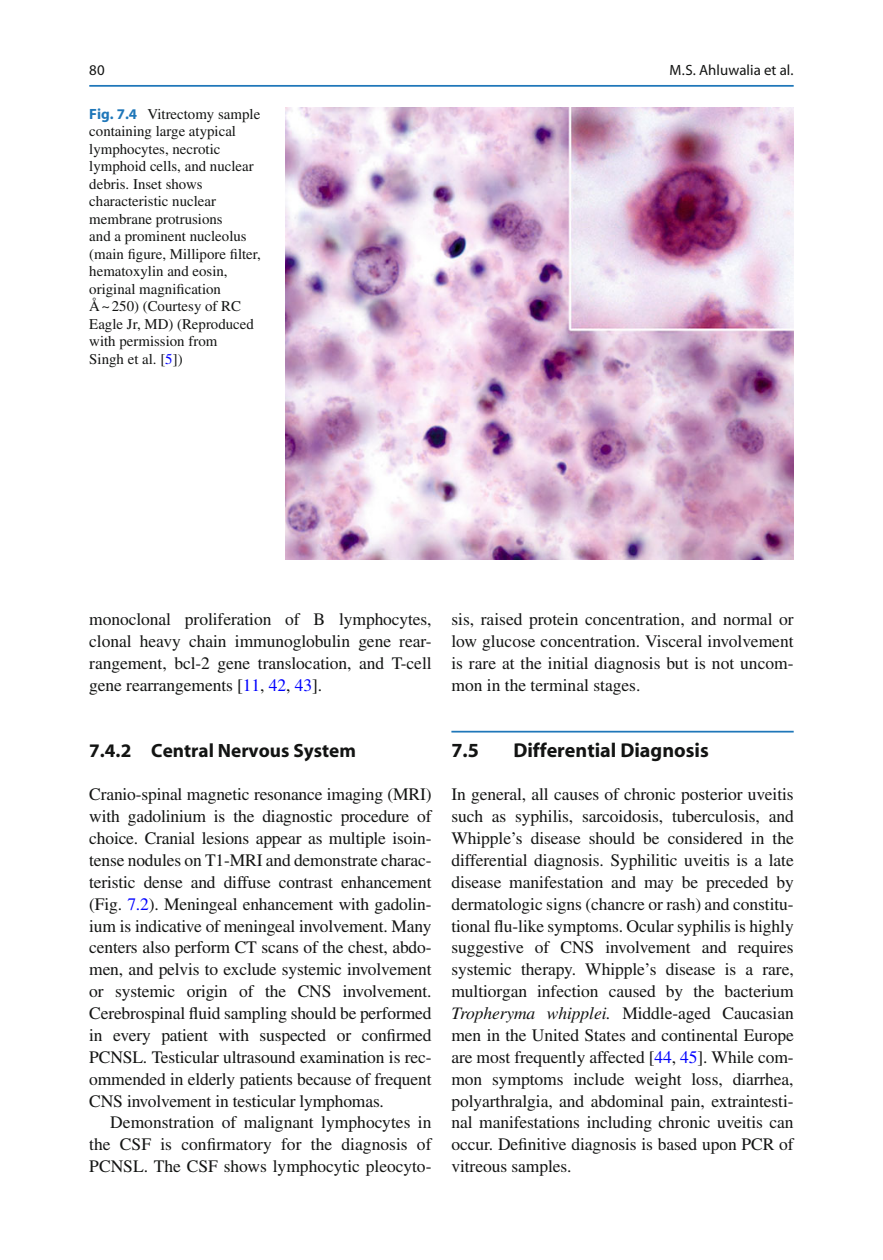
<style>
.page{position:relative;width:883px;height:1260px;background:#fff}
.page>*{position:absolute;margin:0;border:0;box-sizing:border-box;transform-origin:0 0}
.t1{font:700 20.12px "Myriad";color:#131413}
.t2{font:700 19.25px "Myriad";color:#131413}
.t3{font:17.5px/21.9px "Times";letter-spacing:-.005em;color:#131413;text-align:justify}
.t4{font:14.88px/17.5px "Times";color:#131413}
.t5{font:14.88px "Myriad";letter-spacing:.005em;color:#131413}
.s1{font-family:"Myriad";font-weight:700;color:#1f77b9}
.s2{color:#00f}
.s3{font-style:italic}
</style>
<div class="page">
<hr style="left:451px;top:731px;width:343px;height:2px;background:#1f77b9">
<img style="left:285px;top:107px;width:509px;height:452px">
<hr style="left:89px;top:85px;width:705px;height:2px;background:#1f77b9">
<p class="t5" style="left:89px;top:64px;width:17px">80</p>
<p class="t4" style="left:89px;top:106px;width:173px"><span class="s1">Fig. 7.4</span> Vitrectomy sample containing large atypical lymphocytes, necrotic lymphoid cells, and nuclear debris. Inset shows characteristic nuclear membrane protrusions<br>and a prominent nucleolus (main figure, Millipore filter, hematoxylin and eosin, original magnification<br>Å ~ 250) (Courtesy of RC<br>Eagle Jr, MD) (Reproduced with permission from<br>Singh et al. [ <span class="s2">5</span> ])</p>
<p class="t5" style="left:670px;top:64px;width:126px">M.S. Ahluwalia et al.</p>
<p class="t3" style="left:89px;top:610px;width:344px">monoclonal proliferation of B lymphocytes, clonal heavy chain immunoglobulin gene rear&shy;rangement, bcl-2 gene translocation, and T-cell gene rearrangements [ <span class="s2">11</span> , <span class="s2">42</span> , <span class="s2">43</span> ].</p>
<p class="t2" style="left:89px;top:743px;width:268px">7.4.2 Central Nervous System</p>
<p class="t3" style="left:89px;top:785px;width:344px">Cranio-spinal magnetic resonance imaging (MRI) with gadolinium is the diagnostic procedure of choice. Cranial lesions appear as multiple isoin&shy;tense nodules on T1-MRI and demonstrate charac&shy;teristic dense and diffuse contrast enhancement (Fig. <span class="s2">7.2</span> ). Meningeal enhancement with gadolin&shy;ium is indicative of meningeal involvement. Many centers also perform CT scans of the chest, abdo&shy;men, and pelvis to exclude systemic involvement or systemic origin of the CNS involvement.<br>Cerebrospinal fluid sampling should be performed in every patient with suspected or confirmed PCNSL. Testicular ultrasound examination is rec&shy;ommended in elderly patients because of frequent CNS involvement in testicular lymphomas.</p>
<p class="t3" style="left:89px;top:1113px;width:344px;text-indent:21px">Demonstration of malignant lymphocytes in the CSF is confirmatory for the diagnosis of PCNSL. The CSF shows lymphocytic pleocyto-</p>
<p class="t3" style="left:451px;top:610px;width:344px">sis, raised protein concentration, and normal or low glucose concentration. Visceral involvement is rare at the initial diagnosis but is not uncom&shy;mon in the terminal stages.</p>
<p class="t1" style="left:451px;top:742px;width:29px">7.5</p>
<p class="t1" style="left:513px;top:742px;width:197px">Differential Diagnosis</p>
<p class="t3" style="left:451px;top:785px;width:344px">In general, all causes of chronic posterior uveitis such as syphilis, sarcoidosis, tuberculosis, and Whipple’s disease should be considered in the differential diagnosis. Syphilitic uveitis is a late disease manifestation and may be preceded by dermatologic signs (chancre or rash) and constitu&shy;tional flu-like symptoms. Ocular syphilis is highly suggestive of CNS involvement and requires systemic therapy. Whipple’s disease is a rare, multiorgan infection caused by the bacterium <span class="s3">Tropheryma whipplei.</span> Middle-aged Caucasian men in the United States and continental Europe are most frequently affected [ <span class="s2">44</span> , <span class="s2">45</span> ]. While com&shy;mon symptoms include weight loss, diarrhea, polyarthralgia, and abdominal pain, extraintesti&shy;nal manifestations including chronic uveitis can occur. Definitive diagnosis is based upon PCR of vitreous samples.</p>
</div>
